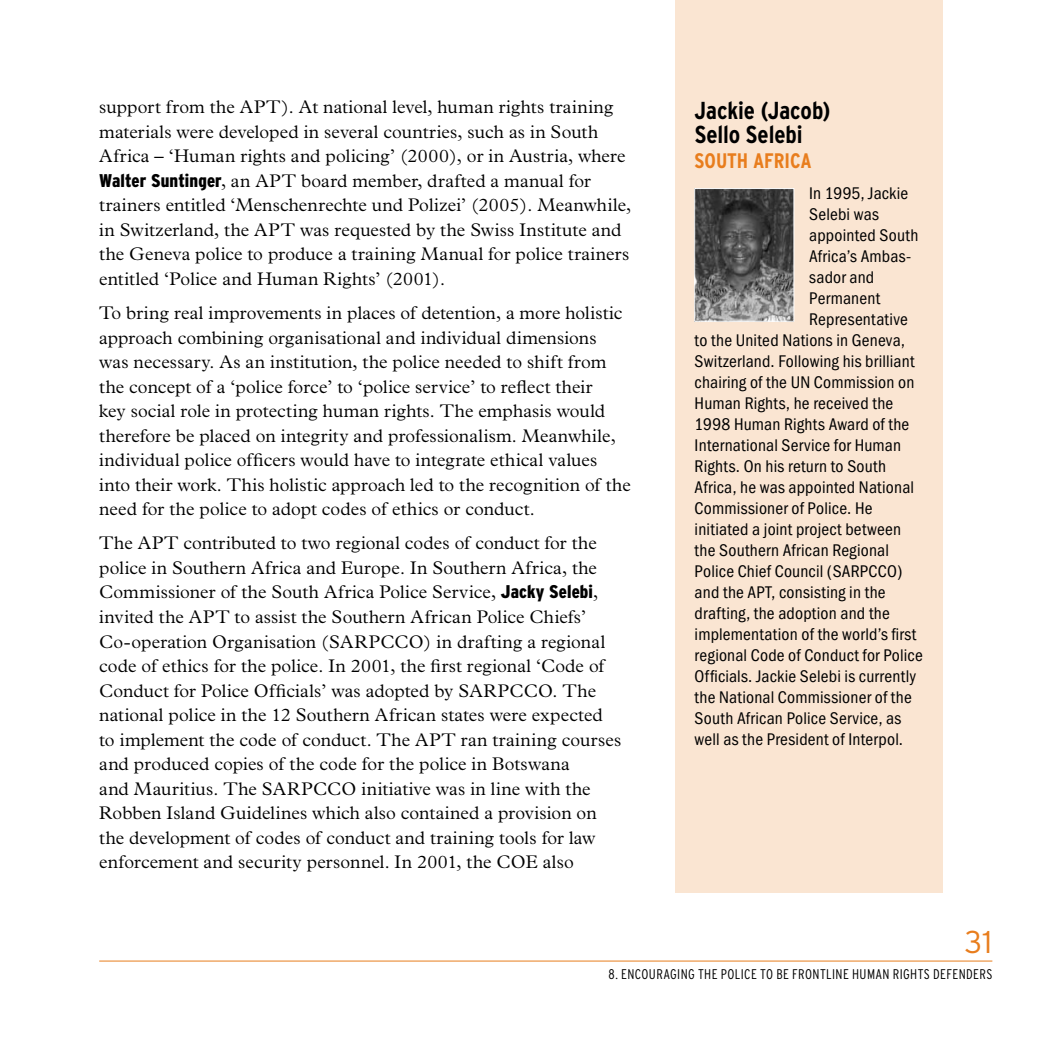
<style>
.page{position:relative;width:1042px;height:1042px;background:#fff}
.page>*{position:absolute;margin:0;border:0;box-sizing:border-box;transform-origin:0 0}
.t1{font:300 31.5px "Interstate";color:#e87d1d}
.t2{font:700 condensed 24.5px/24.5px "Interstate";letter-spacing:-.005em;color:#000}
.t3{font:700 condensed 21px "Interstate";letter-spacing:-.005em;color:#e87d1d}
.t4{font:300 18.38px/24.5px "Plantin";letter-spacing:.005em;color:#000}
.t5{font:condensed 17.5px "Franklin Gothic";letter-spacing:.01em;color:#000}
.t6{font:300 condensed 14px "Interstate";letter-spacing:.03em;color:#000}
.s1{font-family:"Interstate";font-weight:900;font-stretch:condensed}
</style>
<div class="page">
<div style="left:675px;top:0;width:268px;height:893px;background:#fae5d2"></div>
<img style="left:696px;top:190px;width:96px;height:130px">
<div style="left:694px;top:188px;width:100px;height:134px;border:1px solid #fff"></div>
<hr style="left:99px;top:960px;width:893px;height:1px;background:#e87d1d">
<p class="t4" style="left:99px;top:95px;width:533px">support from the APT). At national level, human rights training materials were developed in several countries, such as in South Africa – ‘Human rights and policing’ (2000), or in Austria, where <span class="s1">Walter Suntinger</span>, an APT board member, drafted a manual for trainers entitled ‘Menschenrechte und Polizei’ (2005). Meanwhile, in Switzerland, the APT was requested by the Swiss Institute and the Geneva police to produce a training Manual for police trainers entitled ‘Police and Human Rights’ (2001).</p>
<p class="t4" style="left:99px;top:301px;width:533px">To bring real improvements in places of detention, a more holistic approach combining organisational and individual dimensions<br>was necessary. As an institution, the police needed to shift from the concept of a ‘police force’ to ‘police service’ to reflect their<br>key social role in protecting human rights. The emphasis would therefore be placed on integrity and professionalism. Meanwhile, individual police officers would have to integrate ethical values into their work. This holistic approach led to the recognition of the need for the police to adopt codes of ethics or conduct.</p>
<p class="t4" style="left:99px;top:531px;width:524px">The APT contributed to two regional codes of conduct for the police in Southern Africa and Europe. In Southern Africa, the Commissioner of the South Africa Police Service, <span class="s1">Jacky Selebi</span>, invited the APT to assist the Southern African Police Chiefs’ Co-operation Organisation (SARPCCO) in drafting a regional code of ethics for the police. In 2001, the first regional ‘Code of Conduct for Police Officials’ was adopted by SARPCCO. The national police in the 12 Southern African states were expected to implement the code of conduct. The APT ran training courses and produced copies of the code for the police in Botswana<br>and Mauritius. The SARPCCO initiative was in line with the Robben Island Guidelines which also contained a provision on the development of codes of conduct and training tools for law enforcement and security personnel. In 2001, the COE also</p>
<h2 class="t2" style="left:694px;top:98px;width:137px">Jackie (Jacob)<br>Sello Selebi</h2>
<p class="t3" style="left:694px;top:149px;width:118px">South Africa</p>
<p class="t5" style="left:809px;top:183px;width:101px">In 1995, Jackie</p>
<p class="t5" style="left:809px;top:204px;width:71px">Selebi was</p>
<p class="t5" style="left:809px;top:225px;width:111px">appointed South</p>
<p class="t5" style="left:809px;top:246px;width:102px">Africa’s Ambas-</p>
<p class="t5" style="left:809px;top:267px;width:67px">sador and</p>
<p class="t5" style="left:809px;top:288px;width:72px">Permanent</p>
<p class="t5" style="left:809px;top:309px;width:100px">Representative</p>
<p class="t5" style="left:694px;top:330px;width:212px">to the United Nations in Geneva,</p>
<p class="t5" style="left:694px;top:351px;width:221px">Switzerland. Following his brilliant</p>
<p class="t5" style="left:694px;top:372px;width:221px">chairing of the UN Commission on</p>
<p class="t5" style="left:694px;top:393px;width:200px">Human Rights, he received the</p>
<p class="t5" style="left:694px;top:414px;width:216px">1998 Human Rights Award of the</p>
<p class="t5" style="left:694px;top:435px;width:208px">Inter-national Service for Human</p>
<p class="t5" style="left:694px;top:456px;width:193px">Rights. On his return to South</p>
<p class="t5" style="left:694px;top:477px;width:221px">Africa, he was appointed National</p>
<p class="t5" style="left:694px;top:498px;width:179px">Commissioner of Police. He</p>
<p class="t5" style="left:694px;top:519px;width:208px">initiated a joint project between</p>
<p class="t5" style="left:694px;top:540px;width:196px">the Southern African Regional</p>
<p class="t5" style="left:694px;top:561px;width:209px">Police Chief Council (SARPCCO)</p>
<p class="t5" style="left:694px;top:582px;width:192px">and the APT, consisting in the</p>
<p class="t5" style="left:694px;top:603px;width:197px">drafting, the adoption and the</p>
<p class="t5" style="left:694px;top:624px;width:223px">implementation of the world’s first</p>
<p class="t5" style="left:694px;top:645px;width:230px">regional Code of Conduct for Police</p>
<p class="t5" style="left:694px;top:666px;width:223px">Officials. Jackie Selebi is currently</p>
<p class="t5" style="left:694px;top:687px;width:219px">the National Commissioner of the</p>
<p class="t5" style="left:694px;top:708px;width:208px">South African Police Service, as</p>
<p class="t5" style="left:694px;top:729px;width:210px">well as the President of Interpol.</p>
<h1 class="t1" style="left:964px;top:924px;width:13px">31</h1>
<p class="t6" style="left:609px;top:966px;width:55px">8. ENCOURAGI</p>
<p class="t6" style="left:681px;top:966px;width:54px">NG THE POLICE</p>
<p class="t6" style="left:760px;top:966px;width:147px">TO BE FRONTLINE HUMAN RIGHTS</p>
<p class="t6" style="left:933px;top:966px;width:7px">DEFE</p>
<p class="t6" style="left:958px;top:966px;width:22px">NDERS</p>
</div>
